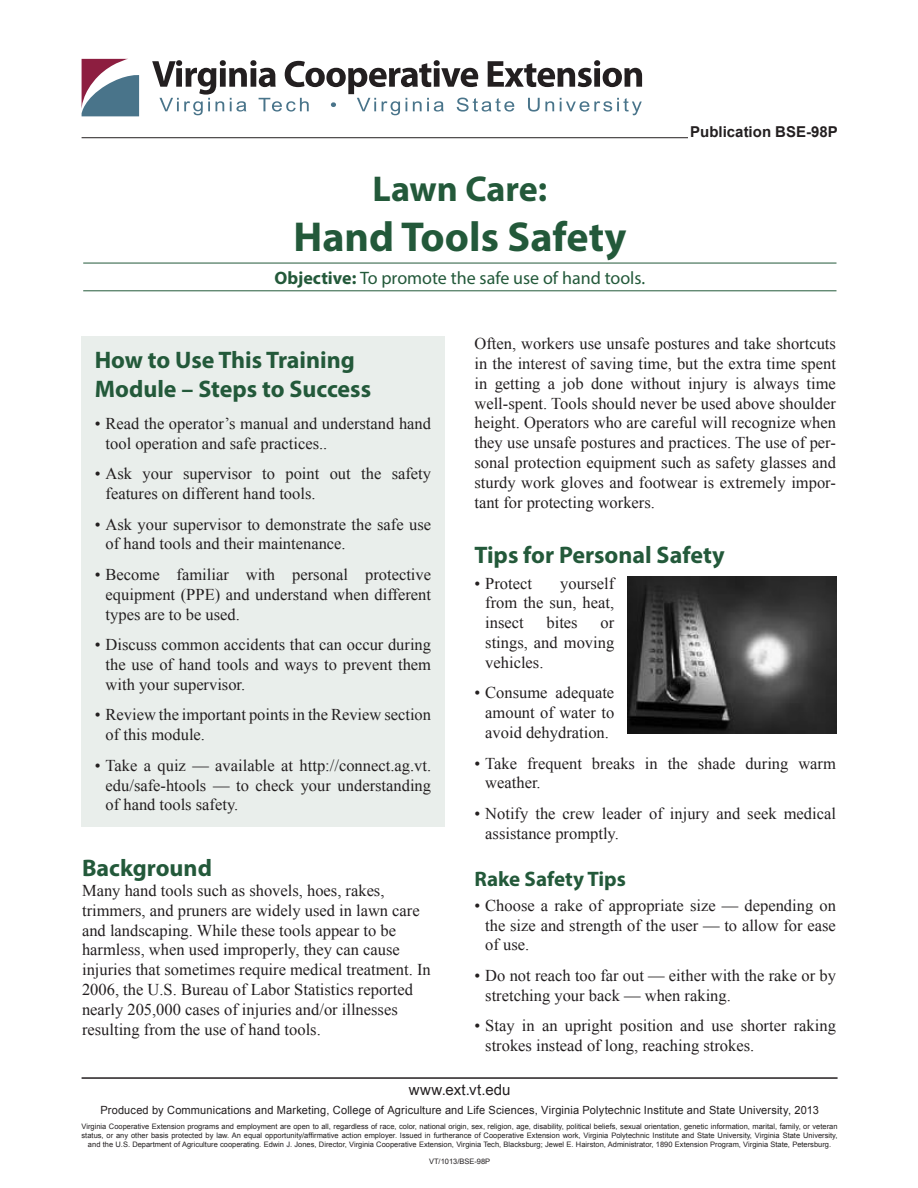
<style>
.page{position:relative;width:918px;height:1188px;background:#fff}
.page>*{position:absolute;margin:0;border:0;box-sizing:border-box;transform-origin:0 0}
.Headline{font:700 42px "Myriad Pro";color:#23593a}
.Headline-2{font:700 36px "Myriad Pro";letter-spacing:-.005em;color:#23593a}
.Subhead_1{font:700 24px/28.8px "Myriad Pro";color:#23593a}
.Subhead_2{font:700 21px "Myriad Pro";color:#23593a}
.Subhead_3{font:18px "Myriad Pro";color:#23593a}
.Bullet_Text{font:16.5px/19.8px "Times New Roman";color:#231f20}
.Body{font:16.5px/19.8px "Times New Roman";color:#231f20;text-align:justify}
.Subhead_1-2{font:16.5px/19.8px "Times New Roman";color:#231f20}
.t1{font:700 15px "Arial";color:#231f20}
.t2{font:15px "Arial";letter-spacing:.025em;color:#231f20}
.t3{font:11.25px "Arial";letter-spacing:.015em;color:#231f20}
.t4{font:7.5px/9px "Arial";color:#231f20;text-align:center}
.s1{font-weight:700}
</style>
<div class="page">
<svg style="left:82px;top:59px;width:57px;height:57px"></svg>
<svg style="left:152px;top:60px;width:490px;height:55px"></svg>
<hr style="left:82px;top:1077px;width:756px;height:2px;background:#231f20">
<hr style="left:82px;top:137px;width:606px;height:1px;background:#231f20">
<div style="left:81px;top:337px;width:364px;height:490px;background:#e9eeeb"></div>
<hr style="left:83px;top:263px;width:753px;height:1px;background:#23593a">
<hr style="left:83px;top:290px;width:753px;height:1px;background:#23593a">
<img style="left:628px;top:577px;width:209px;height:156px">
<p class="Headline-2" style="left:373px;top:165px;width:176px">Lawn Care:</p>
<p class="Headline" style="left:293px;top:210px;width:334px">Hand Tools Safety</p>
<p class="Subhead_3" style="left:275px;top:267px;width:372px"><span class="s1">Objective:</span> To promote the safe use of hand tools.</p>
<p class="t1" style="left:690px;top:122px;width:149px">Publication BSE-98P</p>
<p class="Subhead_1" style="left:95px;top:345px;width:278px">How to Use This Training<br>Module – Steps to Success</p>
<p class="Bullet_Text" style="left:106px;top:413px;width:327px;text-indent:-11px">• Read the operator’s manual and understand hand tool operation and safe practices..</p>
<p class="Bullet_Text" style="left:106px;top:464px;width:327px;text-indent:-11px">• Ask your supervisor to point out the safety features on different hand tools.</p>
<p class="Bullet_Text" style="left:106px;top:514px;width:327px;text-indent:-11px">• Ask your supervisor to demonstrate the safe use of hand tools and their maintenance.</p>
<p class="Bullet_Text" style="left:106px;top:564px;width:327px;text-align:justify;text-indent:-11px">• Become familiar with personal protective equipment (PPE) and understand when different types are to be used.</p>
<p class="Bullet_Text" style="left:106px;top:635px;width:327px;text-align:justify;text-indent:-11px">• Discuss common accidents that can occur during the use of hand tools and ways to prevent them with your supervisor.</p>
<p class="Bullet_Text" style="left:106px;top:705px;width:327px;text-indent:-11px">• Review the important points in the Review section of this module.</p>
<p class="Bullet_Text" style="left:106px;top:755px;width:327px;text-align:justify;text-indent:-11px">• Take a quiz — available at http://connect.ag.vt. edu/safe-htools — to check your understanding of hand tools safety.</p>
<p class="Subhead_1" style="left:82px;top:853px;width:131px">Background</p>
<p class="Subhead_1-2" style="left:82px;top:880px;width:350px">Many hand tools such as shovels, hoes, rakes, trimmers, and pruners are widely used in lawn care and landscaping. While these tools appear to be harmless, when used improperly, they can cause injuries that sometimes require medical treatment. In 2006, the U.S. Bureau of Labor Statistics reported nearly 205,000 cases of injuries and/or illnesses resulting from the use of hand tools.</p>
<p class="Body" style="left:474px;top:333px;width:363px">Often, workers use unsafe postures and take shortcuts in the interest of saving time, but the extra time spent in getting a job done without injury is always time well-spent. Tools should never be used above shoulder height. Operators who are careful will recognize when they use unsafe postures and practices. The use of per&shy;sonal protection equipment such as safety glasses and sturdy work gloves and footwear is extremely impor&shy;tant for protecting workers.</p>
<p class="Subhead_1" style="left:474px;top:540px;width:252px">Tips for Personal Safety</p>
<p class="Bullet_Text" style="left:474px;top:573px;width:59px">• Protect</p>
<p class="Bullet_Text" style="left:485px;top:573px;width:130px;text-align:justify;text-indent:75px">yourself from the sun, heat, insect</p>
<p class="Bullet_Text" style="left:547px;top:612px;width:33px">bites</p>
<p class="Bullet_Text" style="left:485px;top:612px;width:130px;text-align:justify;text-indent:115px">or stings, and moving vehicles.</p>
<p class="Bullet_Text" style="left:485px;top:683px;width:130px;text-align:justify;text-indent:-11px">• Consume adequate amount of water to avoid dehydration.</p>
<p class="Bullet_Text" style="left:485px;top:753px;width:352px;text-indent:-11px">• Take frequent breaks in the shade during warm weather.</p>
<p class="Bullet_Text" style="left:485px;top:803px;width:352px;text-indent:-11px">• Notify the crew leader of injury and seek medical assistance promptly.</p>
<p class="Subhead_2" style="left:474px;top:865px;width:153px">Rake Safety Tips</p>
<p class="Bullet_Text" style="left:485px;top:895px;width:352px;text-align:justify;text-indent:-11px">• Choose a rake of appropriate size — depending on the size and strength of the user — to allow for ease of use.</p>
<p class="Bullet_Text" style="left:485px;top:965px;width:352px;text-indent:-11px">• Do not reach too far out — either with the rake or by stretching your back — when raking.</p>
<p class="Bullet_Text" style="left:485px;top:1016px;width:352px;text-indent:-11px">• Stay in an upright position and use shorter raking strokes instead of long, reaching strokes.</p>
<p class="t2" style="left:409px;top:1080px;width:103px">www.ext.vt.edu</p>
<p class="t3" style="left:100px;top:1103px;width:720px">Produced by Communications and Marketing, College of Agriculture and Life Sciences, Virginia Polytechnic Institute and State University, 2013</p>
<p class="t4" style="left:82px;top:1122px;width:757px">Virginia Cooperative Extension programs and employment are open to all, regardless of race, color, national origin, sex, religion, age, disability, political beliefs, sexual orientation, genetic information, marital, family, or veteran status, or any other basis protected by law. An equal opportunity/affirmative action employer. Issued in furtherance of Cooperative Extension work, Virginia Polytechnic Institute and State University, Virginia State University, and the U.S. Department of Agriculture cooperating. Edwin J. Jones, Director, Virginia Cooperative Extension, Virginia Tech, Blacksburg; Jewel E. Hairston, Administrator, 1890 Extension Program, Virginia State, Petersburg.</p>
<p class="t4" style="left:429px;top:1157px;width:63px">VT/1013/BSE-98P</p>
</div>
